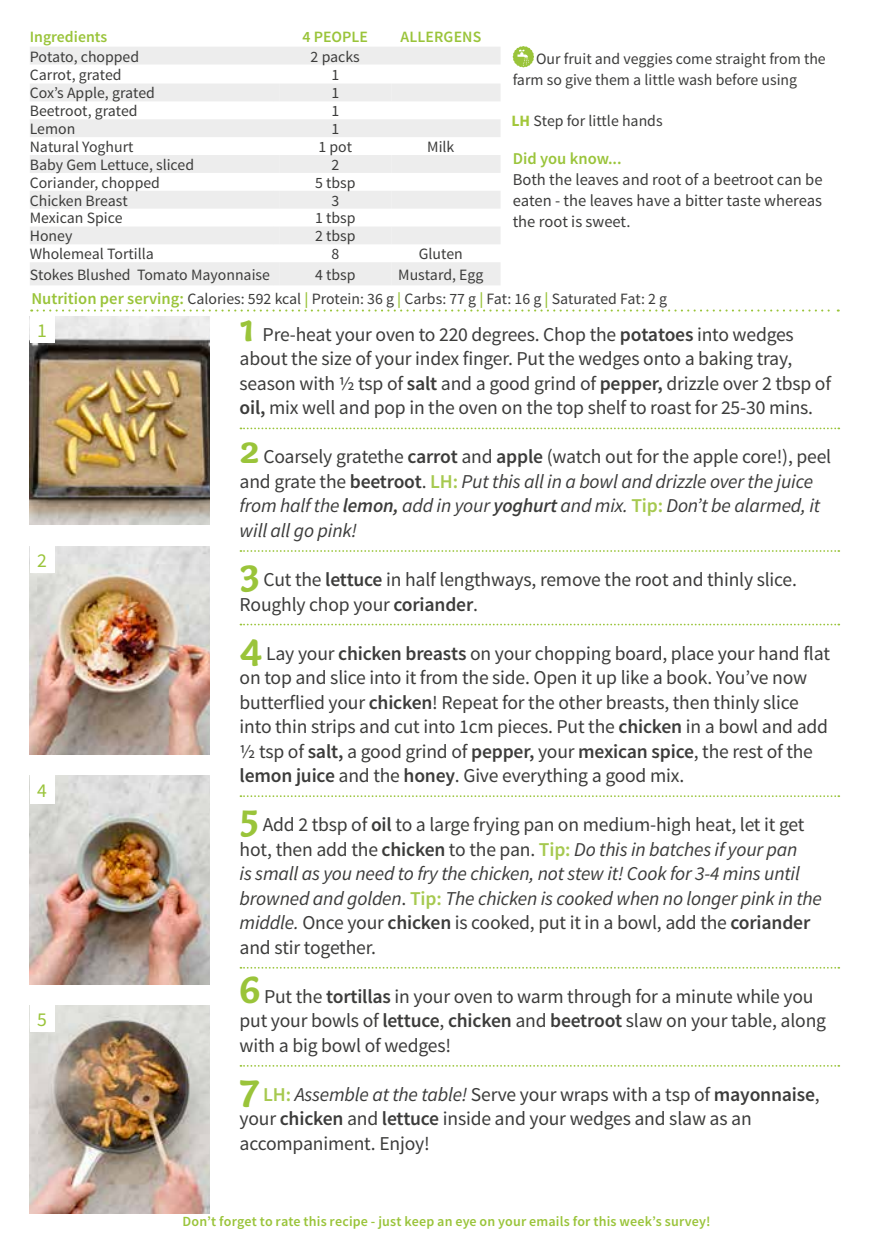
<style>
.page{position:relative;width:869px;height:1241px;background:#fff}
.page>*{position:absolute;margin:0;border:0;box-sizing:border-box;transform-origin:0 0}
.t1{font:19.6px/24.5px "Source Sans Pro";letter-spacing:-.01em;color:#3c3c3b}
.t2{font:italic 19.6px/24.5px "Source Sans Pro";letter-spacing:-.01em;color:#3c3c3b}
.t3{font:19.6px "Source Sans Pro";color:#9ac43a}
.t4{font:16.45px/21px "Source Sans Pro";color:#3c3c3b;text-align:justify}
.t5{font:600 16.45px "Source Sans Pro";color:#9ac43a}
.t6{font:15.75px/21px "Source Sans Pro";color:#3c3c3b}
.t7{font:600 15.75px "Source Sans Pro";color:#9ac43a}
.t8{font:600 14px "Source Sans Pro";letter-spacing:.015em;color:#9ac43a}
.s1{font-weight:700;color:#a2c73a}
.s2{font-weight:600;font-size:16.45px;color:#9ac43a}
.s3{font-weight:600;color:#9ac43a}
.s4{font-family:"Capucine Basic";font-weight:700;font-size:41.12px;color:#9ac43a}
.s5{font-weight:600}
.s6{font-family:"Capucine Basic";font-weight:700;font-style:normal;font-size:41.12px;color:#9ac43a}
.s7{font-style:normal}
.s8{font-weight:600;font-style:normal}
.s9{font-weight:600;font-style:normal;color:#a6c94f}
.s10{font-weight:600;color:#a6c94f}
.s11{font-style:italic}
</style>
<div class="page">
<svg style="left:240px;top:427px;width:598px;height:2px"></svg>
<svg style="left:240px;top:550px;width:598px;height:2px"></svg>
<svg style="left:240px;top:623px;width:598px;height:2px"></svg>
<svg style="left:240px;top:795px;width:598px;height:2px"></svg>
<svg style="left:240px;top:967px;width:598px;height:1px"></svg>
<svg style="left:240px;top:1065px;width:598px;height:1px"></svg>
<svg style="left:30px;top:47px;width:470px;height:238px;fill:#ededed"></svg>
<svg style="left:274px;top:83px;width:226px;height:202px;fill:#ededed"></svg>
<img style="left:30px;top:316px;width:180px;height:209px">
<div style="left:30px;top:316px;width:25px;height:27px;background:#fff"></div>
<img style="left:30px;top:546px;width:180px;height:208px">
<div style="left:30px;top:546px;width:25px;height:26px;background:#fff"></div>
<img style="left:30px;top:775px;width:180px;height:208px">
<div style="left:30px;top:775px;width:25px;height:28px;background:#fff"></div>
<img style="left:30px;top:1005px;width:180px;height:208px">
<div style="left:30px;top:1005px;width:25px;height:26px;background:#fff"></div>
<svg style="left:512px;top:46px;width:22px;height:21px"></svg>
<svg style="left:31px;top:309px;width:807px;height:2px"></svg>
<p class="t7" style="left:30px;top:26px;width:79px">Ingredients</p>
<p class="t7" style="left:302px;top:26px;width:67px">4 PEOPLE</p>
<p class="t7" style="left:400px;top:26px;width:82px">ALLERGENS</p>
<p class="t6" style="left:30px;top:46px;width:111px">Potato, chopped</p>
<p class="t6" style="left:310px;top:46px;width:51px">2 packs</p>
<p class="t6" style="left:30px;top:64px;width:93px">Carrot, grated</p>
<p class="t6" style="left:331px;top:64px;width:9px">1</p>
<p class="t6" style="left:30px;top:83px;width:126px">Cox’s Apple, grated</p>
<p class="t6" style="left:331px;top:83px;width:9px">1</p>
<p class="t6" style="left:30px;top:101px;width:109px">Beetroot, grated</p>
<p class="t6" style="left:331px;top:101px;width:9px">1</p>
<p class="t6" style="left:30px;top:119px;width:47px">Lemon</p>
<p class="t6" style="left:331px;top:119px;width:9px">1</p>
<p class="t6" style="left:30px;top:136px;width:105px">Natural Yoghurt</p>
<p class="t6" style="left:318px;top:136px;width:35px">1 pot</p>
<p class="t6" style="left:427px;top:136px;width:29px">Milk</p>
<p class="t6" style="left:30px;top:154px;width:166px">Baby Gem Lettuce, sliced</p>
<p class="t6" style="left:331px;top:154px;width:9px">2</p>
<p class="t6" style="left:30px;top:172px;width:132px">Coriander, chopped</p>
<p class="t6" style="left:315px;top:172px;width:42px">5 tbsp</p>
<p class="t6" style="left:30px;top:190px;width:99px">Chicken Breast</p>
<p class="t6" style="left:331px;top:190px;width:9px">3</p>
<p class="t6" style="left:30px;top:208px;width:94px">Mexican Spice</p>
<p class="t6" style="left:315px;top:208px;width:42px">1 tbsp</p>
<p class="t6" style="left:30px;top:226px;width:44px">Honey</p>
<p class="t6" style="left:315px;top:226px;width:42px">2 tbsp</p>
<p class="t6" style="left:30px;top:244px;width:125px">Wholemeal Tortilla</p>
<p class="t6" style="left:331px;top:244px;width:9px">8</p>
<p class="t6" style="left:418px;top:244px;width:45px">Gluten</p>
<p class="t6" style="left:30px;top:264px;width:242px">Stokes Blushed Tomato Mayonnaise</p>
<p class="t6" style="left:315px;top:264px;width:42px">4 tbsp</p>
<p class="t6" style="left:398px;top:264px;width:87px">Mustard, Egg</p>
<p class="t6" style="left:512px;top:48px;width:314px;text-indent:23px">Our fruit and veggies come straight from the farm so give them a little wash before using</p>
<p class="t6" style="left:511px;top:111px;width:153px"><span class="s1">LH</span> Step for little hands</p>
<p class="t5" style="left:512px;top:148px;width:110px">Did you know...</p>
<p class="t4" style="left:512px;top:169px;width:311px">Both the leaves and root of a beetroot can be eaten - the leaves have a bitter taste whereas the root is sweet.</p>
<p class="t6" style="left:31px;top:288px;width:637px"><span class="s2">Nutrition per serving:</span> Calories: 592 kcal <span class="s3">|</span> Protein: 36 g <span class="s3">|</span> Carbs: 77 g <span class="s3">|</span> Fat: 16 g <span class="s3">|</span> Saturated Fat: 2 g</p>
<p class="t3" style="left:37px;top:318px;width:11px">1</p>
<p class="t3" style="left:37px;top:548px;width:11px">2</p>
<p class="t3" style="left:37px;top:778px;width:11px">4</p>
<p class="t3" style="left:37px;top:1007px;width:11px">5</p>
<p class="t1" style="left:239px;top:322px;width:592px"><span class="s4">1</span> Pre-heat your oven to 220 degrees. Chop the <span class="s5">potatoes</span> into wedges about the size of your index finger. Put the wedges onto a baking tray, season with ½ tsp of <span class="s5">salt</span> and a good grind of <span class="s5">pepper,</span> drizzle over 2 tbsp of <span class="s5">oil,</span> mix well and pop in the oven on the top shelf to roast for 25-30 mins.</p>
<p class="t2" style="left:239px;top:444px;width:593px"><span class="s6">2</span> <span class="s7">Coarsely gratethe</span> <span class="s8">carrot</span> <span class="s7">and</span> <span class="s8">apple</span> <span class="s7">(watch out for the apple core!), peel and grate the</span> <span class="s8">beetroot</span><span class="s7">.</span> <span class="s9">LH:</span> Put this all in a bowl and drizzle over the juice from half the <span class="s5">lemon,</span> add in your <span class="s5">yoghurt</span> and mix. <span class="s9">Tip:</span> Don’t be alarmed, it will all go pink!</p>
<p class="t1" style="left:239px;top:567px;width:558px"><span class="s4">3</span> Cut the <span class="s5">lettuce</span> in half lengthways, remove the root and thinly slice.<br>Roughly chop your <span class="s5">coriander</span>.</p>
<p class="t1" style="left:239px;top:641px;width:592px"><span class="s4">4</span> Lay your <span class="s5">chicken breasts</span> on your chopping board, place your hand flat on top and slice into it from the side. Open it up like a book. You’ve now butterflied your <span class="s5">chicken</span>! Repeat for the other breasts, then thinly slice into thin strips and cut into 1cm pieces. Put the <span class="s5">chicken</span> in a bowl and add ½ tsp of <span class="s5">salt,</span> a good grind of <span class="s5">pepper,</span> your <span class="s5">mexican spice</span>, the rest of the <span class="s5">lemon juice</span> and the <span class="s5">honey</span>. Give everything a good mix.</p>
<p class="t2" style="left:239px;top:812px;width:583px"><span class="s6">5</span> <span class="s7">Add 2 tbsp of</span> <span class="s8">oil</span> <span class="s7">to a large frying pan on medium-high heat, let it get hot, then add the</span> <span class="s8">chicken</span> <span class="s7">to the pan.</span> <span class="s9">Tip:</span> Do this in batches if your pan<br>is small as you need to fry the chicken, not stew it! Cook for 3-4 mins until browned and golden<span class="s7">.</span> <span class="s9">Tip:</span> The chicken is cooked when no longer pink in the middle. <span class="s7">Once your</span> <span class="s8">chicken</span> <span class="s7">is cooked, put it in a bowl, add the</span> <span class="s8">coriander </span><span class="s7">and stir together.</span></p>
<p class="t1" style="left:239px;top:984px;width:587px"><span class="s4">6</span> Put the <span class="s5">tortillas</span> in your oven to warm through for a minute while you put your bowls of <span class="s5">lettuce</span>, <span class="s5">chicken</span> and <span class="s5">beetroot</span> slaw on your table, along with a big bowl of wedges!</p>
<p class="t1" style="left:239px;top:1082px;width:581px"><span class="s4">7</span> <span class="s10">LH:</span> <span class="s11">Assemble at the table!</span> Serve your wraps with a tsp of <span class="s5">mayonnaise</span>, your <span class="s5">chicken</span> and <span class="s5">lettuce</span> inside and your wedges and slaw as an accompaniment. Enjoy!</p>
<p class="t8" style="left:182px;top:1212px;width:529px">Don’t forget to rate this recipe - just keep an eye on your emails for this week’s survey!</p>
</div>
